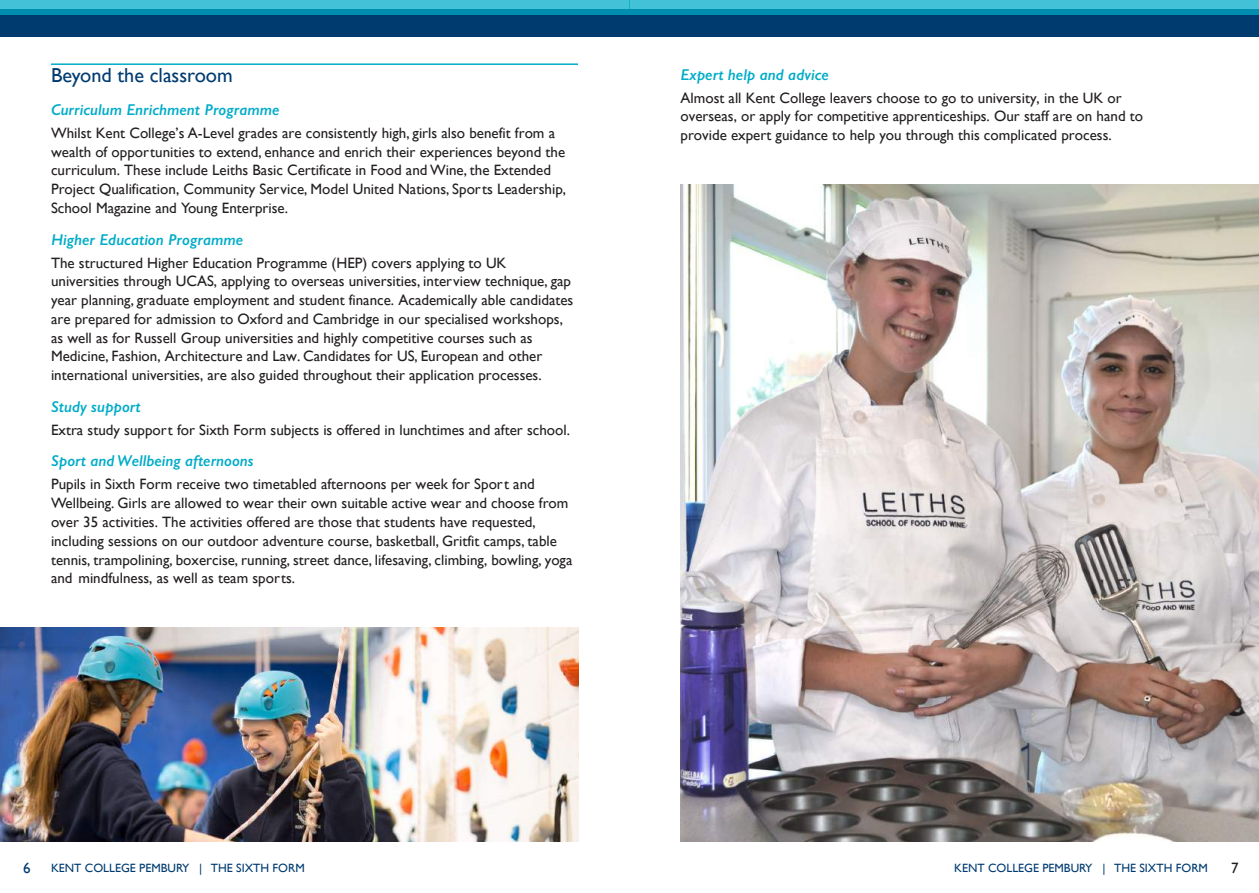
<style>
.page{position:relative;width:1259px;height:893px;background:#fff}
.page>*{position:absolute;margin:0;border:0;box-sizing:border-box;transform-origin:0 0}
.t1{font:20.25px "Gill Sans";color:#003b70}
.t2{font:italic 600 15.75px "Gill Sans";color:#00acc8}
.t3{font:15px/18.8px "Gill Sans";color:#231f20}
.t4{font:15px "Gill Sans";color:#003b70}
.t5{font:15px "Gill Sans";color:#231f20}
.t6{font:12px "Gill Sans";color:#003b70}
</style>
<div class="page">
<div style="left:0;top:10px;width:629px;height:27px;background:#003b70"></div>
<svg style="left:0;top:0;width:629px;height:15px;background:#28acc6"></svg>
<div style="left:629px;top:10px;width:630px;height:27px;background:#003b70"></div>
<svg style="left:629px;top:0;width:630px;height:15px;background:#28acc6"></svg>
<hr style="left:51px;top:63px;width:527px;height:2px;background:#00acc8">
<img style="left:680px;top:184px;width:579px;height:658px">
<img style="left:0;top:627px;width:578px;height:214px">
<h1 class="t1" style="left:51px;top:63px;width:183px">Beyond the classroom</h1>
<p class="t2" style="left:51px;top:100px;width:230px">Curriculum Enrichment Programme</p>
<p class="t3" style="left:51px;top:124px;width:516px">Whilst Kent College’s A-Level grades are consistently high, girls also benefit from a wealth of opportunities to extend, enhance and enrich their experiences beyond the curriculum. These include Leiths Basic Certificate in Food and Wine, the Extended Project Qualification, Community Service, Model United Nations, Sports Leadership, School Magazine and Young Enterprise.</p>
<p class="t2" style="left:51px;top:230px;width:194px">Higher Education Programme</p>
<p class="t3" style="left:51px;top:253px;width:524px">The structured Higher Education Programme (HEP) covers applying to UK universities through UCAS, applying to overseas universities, interview technique, gap year planning, graduate employment and student finance. Academically able candidates are prepared for admission to Oxford and Cambridge in our specialised workshops, as well as for Russell Group universities and highly competitive courses such as Medicine, Fashion, Architecture and Law. Candidates for US, European and other international universities, are also guided throughout their application processes.</p>
<p class="t2" style="left:51px;top:397px;width:91px">Study support</p>
<p class="t3" style="left:51px;top:421px;width:520px">Extra study support for Sixth Form subjects is offered in lunchtimes and after school.</p>
<p class="t2" style="left:51px;top:452px;width:204px">Sport and Wellbeing afternoons</p>
<p class="t3" style="left:51px;top:475px;width:523px">Pupils in Sixth Form receive two timetabled afternoons per week for Sport and Wellbeing. Girls are allowed to wear their own suitable active wear and choose from over 35 activities. The activities offered are those that students have requested, including sessions on our outdoor adventure course, basketball, Gritfit camps, table tennis, trampolining, boxercise, running, street dance, lifesaving, climbing, bowling, yoga and mindfulness, as well as team sports.</p>
<p class="t2" style="left:680px;top:65px;width:150px">Expert help and advice</p>
<p class="t3" style="left:680px;top:89px;width:464px">Almost all Kent College leavers choose to go to university, in the UK or overseas, or apply for competitive apprenticeships. Our staff are on hand to provide expert guidance to help you through this complicated process.</p>
<p class="t4" style="left:23px;top:859px;width:9px">6</p>
<p class="t6" style="left:51px;top:860px;width:255px">KENT COLLEGE PEMBURY | THE SIXTH FORM</p>
<p class="t6" style="left:954px;top:860px;width:255px">KENT COLLEGE PEMBURY | THE SIXTH FORM</p>
<p class="t5" style="left:1231px;top:859px;width:9px">7</p>
</div>
